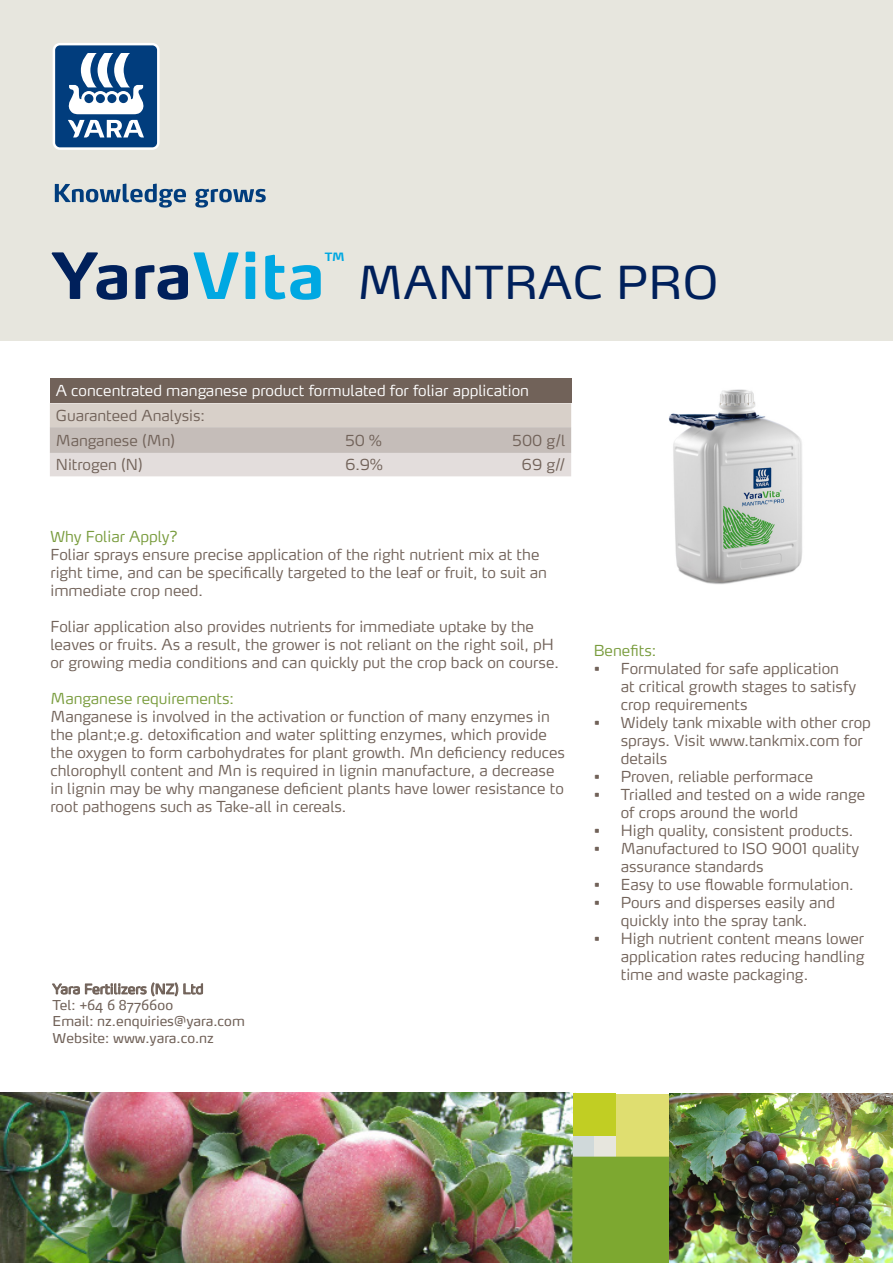
<style>
.page{position:relative;width:893px;height:1263px;background:#fff}
.page>*{position:absolute;margin:0;border:0;box-sizing:border-box;transform-origin:0 0}
.t1{font:700 63px "Max Pro";color:#00205b}
.t2{font:45px "Max Pro";letter-spacing:.01em;color:#00205b}
.t3{font:300 15px/18px "Max Pro";color:#716259}
.t4{font:300 15px "Max Pro";color:#fff}
.t5{font:300 15px "Max Pro";color:#799c3d}
.t6{font:13.5px "Max Pro";color:#716259}
.t7{font:700 11.4px "Max Pro";color:#00a8e2}
.s1{color:#00a8e2}
</style>
<div class="page">
<div style="left:0;top:0;width:893px;height:340px;background:#e7e6de"></div>
<img style="left:0;top:1093px;width:573px;height:170px">
<div style="left:573px;top:1136px;width:21px;height:21px;background:#d0d9da"></div>
<div style="left:594px;top:1136px;width:22px;height:21px;background:#e7e6de"></div>
<div style="left:573px;top:1093px;width:43px;height:43px;background:#c1ce23"></div>
<div style="left:616px;top:1093px;width:63px;height:64px;background:#dfde70"></div>
<div style="left:572px;top:1156px;width:98px;height:107px;background:#7da830"></div>
<svg style="left:53px;top:43px;width:107px;height:107px;background:#5b81aa"></svg>
<svg style="left:55px;top:184px;width:211px;height:23px"></svg>
<img style="left:670px;top:1093px;width:223px;height:170px">
<div style="left:50px;top:378px;width:521px;height:25px;background:#716259"></div>
<svg style="left:50px;top:403px;width:521px;height:73px;background:#d5cdc9"></svg>
<img style="left:668px;top:389px;width:134px;height:195px">
<svg style="left:52px;top:982px;width:151px;height:15px"></svg>
<p class="t1" style="left:52px;top:221px;width:275px">Yara<span class="s1">Vita</span></p>
<p class="t7" style="left:325px;top:247px;width:21px">TM</p>
<p class="t2" style="left:357px;top:244px;width:362px">MANTRAC PRO</p>
<p class="t4" style="left:56px;top:378px;width:475px">A concentrated manganese product formulated for foliar application</p>
<p class="t3" style="left:56px;top:405px;width:151px">Guaranteed Analysis:</p>
<p class="t3" style="left:56px;top:430px;width:121px">Manganese (Mn)</p>
<p class="t3" style="left:345px;top:430px;width:38px">50 %</p>
<p class="t3" style="left:513px;top:430px;width:54px">500 g/l</p>
<p class="t3" style="left:56px;top:454px;width:88px">Nitrogen (N)</p>
<p class="t3" style="left:345px;top:454px;width:39px">6.9%</p>
<p class="t3" style="left:522px;top:454px;width:45px">69 g//</p>
<p class="t5" style="left:50px;top:523px;width:129px">Why Foliar Apply?</p>
<p class="t3" style="left:50px;top:543px;width:498px">Foliar sprays ensure precise application of the right nutrient mix at the right time, and can be specifically targeted to the leaf or fruit, to suit an immediate crop need.</p>
<p class="t3" style="left:50px;top:615px;width:510px">Foliar application also provides nutrients for immediate uptake by the leaves or fruits. As a result, the grower is not reliant on the right soil, pH or growing media conditions and can quickly put the crop back on course.</p>
<p class="t5" style="left:50px;top:685px;width:185px">Manganese requirements:</p>
<p class="t3" style="left:50px;top:705px;width:516px">Manganese is involved in the activation or function of many enzymes in the plant;e.g. detoxification and water splitting enzymes, which provide the oxygen to form carbohydrates for plant growth. Mn deficiency reduces chlorophyll content and Mn is required in lignin manufacture, a decrease in lignin may be why manganese deficient plants have lower resistance to root pathogens such as Take-all in cereals.</p>
<p class="t6" style="left:53px;top:977px;width:152px">Yara Fertilizers (NZ) Ltd</p>
<p class="t6" style="left:53px;top:994px;width:122px">Tel: +64 6 8776600</p>
<p class="t6" style="left:53px;top:1010px;width:194px">Email: nz.enquiries@yara.com</p>
<p class="t6" style="left:53px;top:1026px;width:163px">Website: www.yara.co.nz</p>
<p class="t5" style="left:594px;top:638px;width:64px">Benefits:</p>
<p class="t3" style="left:621px;top:658px;width:237px;text-indent:-27px">• Formulated for safe application at critical growth stages to satisfy crop requirements</p>
<p class="t3" style="left:621px;top:712px;width:252px;text-indent:-27px">• Widely tank mixable with other crop sprays. Visit www.tankmix.com for details</p>
<p class="t3" style="left:594px;top:766px;width:221px">• Proven, reliable performace</p>
<p class="t3" style="left:621px;top:784px;width:246px;text-indent:-27px">• Trialled and tested on a wide range of crops around the world</p>
<p class="t3" style="left:594px;top:820px;width:261px">• High quality, consistent products.</p>
<p class="t3" style="left:621px;top:838px;width:240px;text-indent:-27px">• Manufactured to ISO 9001 quality assurance standards</p>
<p class="t3" style="left:594px;top:874px;width:261px">• Easy to use flowable formulation.</p>
<p class="t3" style="left:594px;top:892px;width:243px">• Pours and disperses easily and</p>
<p class="t3" style="left:621px;top:910px;width:188px">quickly into the spray tank.</p>
<p class="t3" style="left:621px;top:928px;width:245px;text-align:justify;text-indent:-27px">• High nutrient content means lower application rates reducing handling time and waste packaging.</p>
</div>
